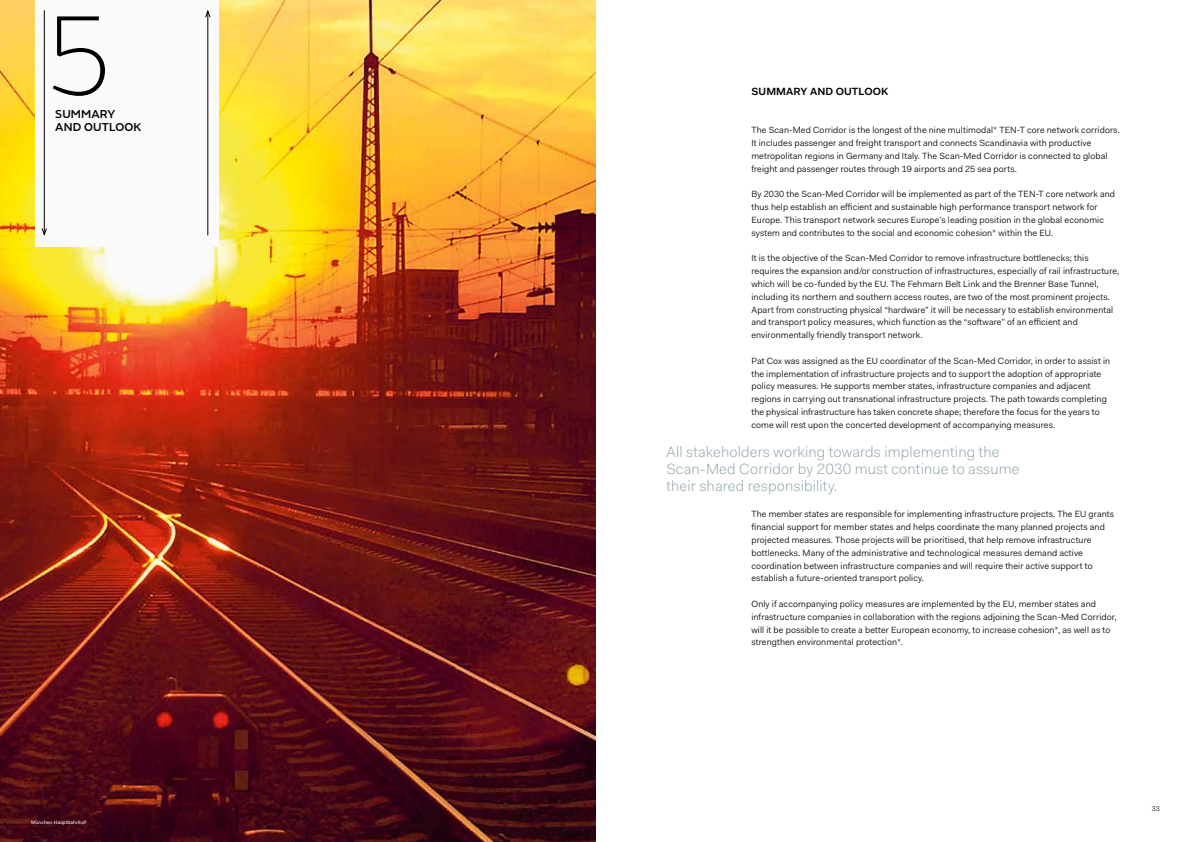
<style>
.page{position:relative;width:1191px;height:842px;background:#fff}
.page>*{position:absolute;margin:0;border:0;box-sizing:border-box;transform-origin:0 0}
.t1{font:100 118px "FS Emeric";color:#000}
.t2{font:300 15px/17px "Fakt Pro";letter-spacing:.01em;color:#869ea4}
.t3{font:500 12px/13.2px "FS Emeric";letter-spacing:.01em;color:#000}
.t4{font:600 10.5px "Fakt Pro";letter-spacing:.01em;color:#000}
.t5{font:9px/12.8px "Fakt Pro Blond";letter-spacing:.01em;color:#000}
.t6{font:7px "Fakt Pro Blond";color:#000}
.t7{font:5px "Fakt Pro";letter-spacing:.01em;color:#fff}
</style>
<div class="page">
<img style="left:0;top:0;width:595px;height:842px">
<div style="left:35px;top:0;width:184px;height:247px;background:#fafafa"></div>
<hr style="left:207px;top:11px;width:1px;height:224px;background:#000">
<svg style="left:205px;top:10px;width:6px;height:8px"></svg>
<hr style="left:44px;top:10px;width:1px;height:225px;background:#000">
<svg style="left:41px;top:228px;width:6px;height:8px"></svg>
<h1 class="t1" style="left:45px;top:-19px;width:70px">5</h1>
<h3 class="t3" style="left:55px;top:107px;width:87px">SUMMARY<br>AND OUTLOOK</h3>
<p class="t7" style="left:31px;top:819px;width:56px">München Hauptbahnhof</p>
<p class="t4" style="left:751px;top:84px;width:138px">SUMMARY AND OUTLOOK</p>
<p class="t5" style="left:751px;top:124px;width:370px">The Scan-Med Corridor is the longest of the nine multimodal* TEN-T core network corridors.<br>It includes passenger and freight transport and connects Scandinavia with productive metropolitan regions in Germany and Italy. The Scan-Med Corridor is connected to global freight and passenger routes through 19 airports and 25 sea ports.</p>
<p class="t5" style="left:751px;top:188px;width:365px">By 2030 the Scan-Med Corridor will be implemented as part of the TEN-T core network and thus help establish an efficient and sustainable high performance transport network for Europe. This transport network secures Europe’s leading position in the global economic system and contributes to the social and economic cohesion* within the EU.</p>
<p class="t5" style="left:751px;top:252px;width:369px">It is the objective of the Scan-Med Corridor to remove infrastructure bottlenecks; this requires the expansion and/or construction of infrastructures, especially of rail infrastructure, which will be co-funded by the EU. The Fehmarn Belt Link and the Brenner Base Tunnel, including its northern and southern access routes, are two of the most prominent projects.<br>Apart from constructing physical “hardware” it will be necessary to establish environmental and transport policy measures, which function as the “software” of an efficient and environmentally friendly transport network.</p>
<p class="t5" style="left:751px;top:354px;width:360px">Pat Cox was assigned as the EU coordinator of the Scan-Med Corridor, in order to assist in the implementation of infrastructure projects and to support the adoption of appropriate policy measures. He supports member states, infrastructure companies and adjacent regions in carrying out transnational infrastructure projects. The path towards completing the physical infrastructure has taken concrete shape; therefore the focus for the years to come will rest upon the concerted development of accompanying measures.</p>
<h2 class="t2" style="left:666px;top:443px;width:355px">All stakeholders working towards implementing the<br>Scan-Med Corridor by 2030 must continue to assume their shared responsibility.</h2>
<p class="t5" style="left:751px;top:508px;width:364px">The member states are responsible for implementing infrastructure projects. The EU grants financial support for member states and helps coordinate the many planned projects and projected measures. Those projects will be prioritised, that help remove infrastructure bottlenecks. Many of the administrative and technological measures demand active coordination between infrastructure companies and will require their active support to establish a future-oriented transport policy.</p>
<p class="t5" style="left:751px;top:597px;width:367px">Only if accompanying policy measures are implemented by the EU, member states and infrastructure companies in collaboration with the regions adjoining the Scan-Med Corridor, will it be possible to create a better European economy, to increase cohesion*, as well as to strengthen environmental protection*.</p>
<p class="t6" style="left:1151px;top:804px;width:10px">33</p>
</div>
